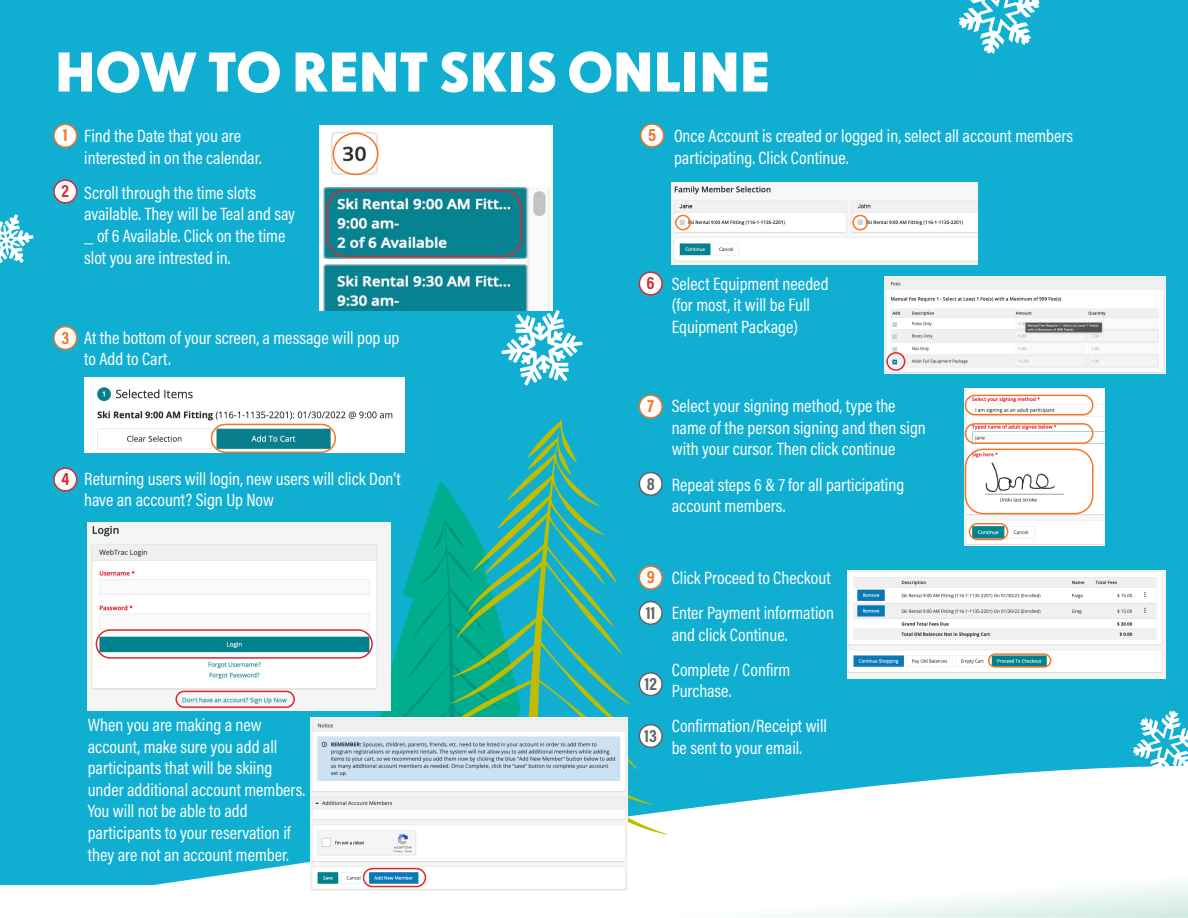
<style>
.page{position:relative;width:1188px;height:918px;background:#fff}
.page>*{position:absolute;margin:0;border:0;box-sizing:border-box;transform-origin:0 0}
.t1{font:700 58.5px "Drescher Grotesk BT";color:#fff}
.t2{font:18px/21.6px "Acumin Pro Cond";color:#fff}
.t3{font:700 18px "Acumin Pro Cond";color:#636366}
.t4{font:700 18px "Acumin Pro Cond";color:#f57523}
.t5{font:700 18px "Acumin Pro Cond";color:#dc272d}
</style>
<div class="page">
<div style="left:0;top:0;width:1188px;height:884px;background:#10afd2"></div>
<div style="left:54px;top:124px;width:23px;height:23px;background:#fff;border-radius:50%"></div>
<div style="left:53px;top:124px;width:24px;height:24px;border:2px solid #f57523;border-radius:50%"></div>
<div style="left:641px;top:124px;width:23px;height:23px;background:#fff;border-radius:50%"></div>
<div style="left:640px;top:123px;width:24px;height:25px;border:2px solid #f57523;border-radius:50%"></div>
<div style="left:54px;top:327px;width:23px;height:22px;background:#fff;border-radius:50%"></div>
<div style="left:53px;top:326px;width:24px;height:24px;border:2px solid #f57523;border-radius:50%"></div>
<div style="left:54px;top:180px;width:23px;height:23px;background:#fff;border-radius:50%"></div>
<div style="left:53px;top:179px;width:24px;height:25px;border:2px solid #dc272d;border-radius:50%"></div>
<div style="left:54px;top:468px;width:23px;height:23px;background:#fff;border-radius:50%"></div>
<div style="left:53px;top:467px;width:24px;height:25px;border:2px solid #dc272d;border-radius:50%"></div>
<img style="left:84px;top:377px;width:321px;height:75px">
<img style="left:885px;top:277px;width:280px;height:96px">
<img style="left:964px;top:389px;width:141px;height:156px">
<div style="left:886px;top:352px;width:19px;height:19px;border:2px solid #dc272d;border-radius:50%"></div>
<img style="left:320px;top:126px;width:233px;height:184px">
<div style="left:333px;top:133px;width:46px;height:42px;border:2px solid #f57523;border-radius:50%"></div>
<div style="left:639px;top:272px;width:23px;height:23px;background:#fff;border-radius:50%"></div>
<div style="left:639px;top:271px;width:24px;height:25px;border:2px solid #dc272d;border-radius:50%"></div>
<div style="left:639px;top:395px;width:23px;height:23px;background:#fff;border-radius:50%"></div>
<div style="left:639px;top:394px;width:24px;height:25px;border:2px solid #f57523;border-radius:50%"></div>
<svg style="left:0;top:767px;width:1188px;height:151px"></svg>
<svg style="left:377px;top:420px;width:290px;height:468px"></svg>
<svg style="left:0;top:214px;width:33px;height:49px"></svg>
<svg style="left:1133px;top:711px;width:55px;height:65px"></svg>
<svg style="left:959px;top:0;width:81px;height:54px"></svg>
<svg style="left:501px;top:310px;width:82px;height:76px"></svg>
<img style="left:310px;top:718px;width:317px;height:173px">
<div style="left:327px;top:190px;width:195px;height:67px;border:2px solid #dc272d;border-radius:18px"></div>
<div style="left:211px;top:424px;width:125px;height:29px;border:2px solid #f57523;border-radius:14px"></div>
<img style="left:88px;top:522px;width:302px;height:189px">
<div style="left:96px;top:629px;width:277px;height:30px;border:2px solid #dc272d;border-radius:14px"></div>
<div style="left:175px;top:691px;width:120px;height:17px;border:2px solid #dc272d;border-radius:8px"></div>
<div style="left:363px;top:868px;width:63px;height:19px;border:2px solid #dc272d;border-radius:9px"></div>
<img style="left:672px;top:183px;width:305px;height:82px">
<div style="left:675px;top:215px;width:16px;height:15px;border:2px solid #f57523;border-radius:50%"></div>
<div style="left:852px;top:215px;width:16px;height:15px;border:2px solid #f57523;border-radius:50%"></div>
<div style="left:965px;top:395px;width:129px;height:21px;border:2px solid #f57523;border-radius:10px"></div>
<div style="left:965px;top:423px;width:129px;height:21px;border:2px solid #f57523;border-radius:10px"></div>
<div style="left:969px;top:523px;width:39px;height:17px;border:2px solid #f57523;border-radius:8px"></div>
<div style="left:965px;top:449px;width:128px;height:65px;border:2px solid #f57523;border-radius:18px"></div>
<img style="left:848px;top:570px;width:317px;height:108px">
<div style="left:988px;top:653px;width:63px;height:15px;border:2px solid #f57523;border-radius:6px"></div>
<p class="t1" style="left:55px;top:37px;width:717px">HOW TO RENT SKIS ONLINE</p>
<p class="t4" style="left:63px;top:123px;width:6px">1</p>
<p class="t4" style="left:648px;top:123px;width:10px">5</p>
<p class="t2" style="left:84px;top:125px;width:179px">Find the Date that you are interested in on the calendar.</p>
<p class="t2" style="left:84px;top:182px;width:212px">Scroll through the time slots available. They will be Teal and say _ of 6 Available. Click on the time slot you are intrested in.</p>
<p class="t5" style="left:62px;top:179px;width:9px">2</p>
<p class="t4" style="left:61px;top:326px;width:9px">3</p>
<p class="t2" style="left:84px;top:326px;width:317px">At the bottom of your screen, a message will pop up to Add to Cart.</p>
<p class="t5" style="left:61px;top:467px;width:9px">4</p>
<p class="t2" style="left:84px;top:467px;width:318px">Returning users will login, new users will click Don’t have an account? Sign Up Now</p>
<p class="t5" style="left:647px;top:271px;width:10px">6</p>
<p class="t4" style="left:647px;top:394px;width:8px">7</p>
<p class="t3" style="left:647px;top:471px;width:10px">8</p>
<p class="t2" style="left:674px;top:125px;width:401px">Once Account is created or logged in, select all account members participating. Click Continue.</p>
<p class="t2" style="left:672px;top:273px;width:158px">Select Equipment needed (for most, it will be Full<br>Equipment Package)</p>
<p class="t2" style="left:672px;top:395px;width:256px">Select your signing method, type the name of the person signing and then sign with your cursor. Then click continue</p>
<p class="t2" style="left:672px;top:473px;width:234px">Repeat steps 6 &amp; 7 for all participating account members.</p>
<p class="t2" style="left:88px;top:714px;width:219px">When you are making a new account, make sure you add all participants that will be skiing under additional account members.<br>You will not be able to add participants to your reservation if they are not an account member.</p>
<p class="t4" style="left:647px;top:565px;width:10px">9</p>
<p class="t3" style="left:646px;top:601px;width:11px">11</p>
<p class="t3" style="left:644px;top:672px;width:14px">12</p>
<p class="t3" style="left:644px;top:724px;width:14px">13</p>
<p class="t2" style="left:672px;top:567px;width:161px">Click Proceed to Checkout</p>
<p class="t2" style="left:672px;top:602px;width:164px">Enter Payment information and click Continue.</p>
<p class="t2" style="left:672px;top:658px;width:120px">Complete / Confirm<br>Purchase.</p>
<p class="t2" style="left:672px;top:715px;width:157px">Confirmation/Receipt will be sent to your email.</p>
</div>
